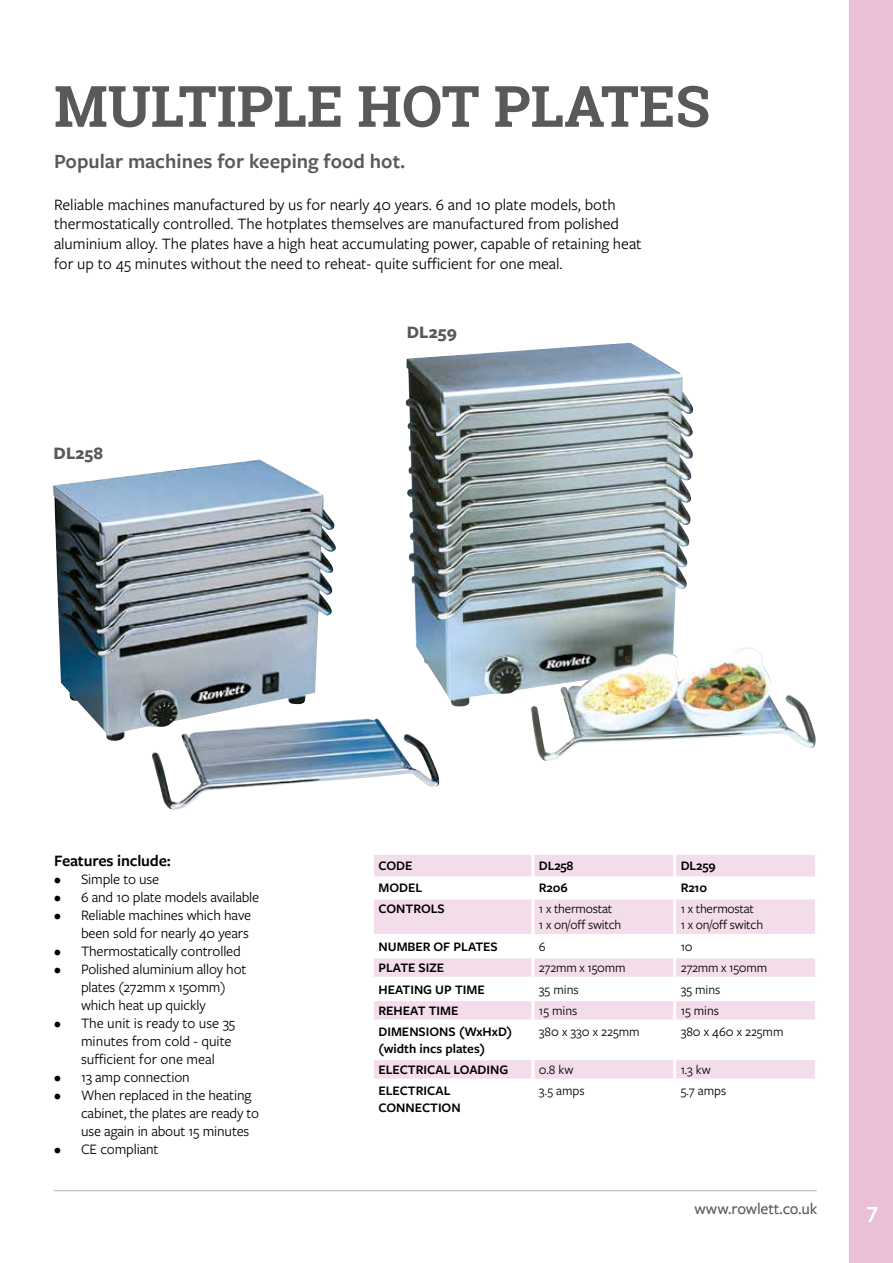
<style>
.page{position:relative;width:893px;height:1263px;background:#fff}
.page>*{position:absolute;margin:0;border:0;box-sizing:border-box;transform-origin:0 0}
.t1{font:700 57px "Roboto Slab";color:#58595b}
.t2{font:600 23.25px "Freight Sans Pro";color:#fff}
.t3{font:600 21px "Freight Sans Pro";color:#58595b}
.t4{font:700 18.15px "Freight Sans Pro";color:#58595b}
.t5{font:16.5px/19.8px "Freight Sans Pro";color:#000}
.t6{font:500 16.5px "Freight Sans Pro";letter-spacing:-.01em;color:#58595b}
.t7{font:600 16.5px "Freight Sans Pro";letter-spacing:-.01em;color:#000}
.t8{font:15px/18px "Freight Sans Pro";letter-spacing:-.01em;color:#000}
.t9{font:600 13.5px/16.2px "Freight Sans Pro";color:#000}
.t10{font:13.5px/16.2px "Freight Sans Pro";letter-spacing:-.015em;color:#000}
</style>
<div class="page">
<hr style="left:54px;top:1190px;width:763px;height:1px;background:#b5b5b6">
<div style="left:849px;top:0;width:44px;height:1263px;background:#eabfd8"></div>
<svg style="left:374px;top:855px;width:441px;height:223px;fill:#f3ddeb"></svg>
<hr style="left:531px;top:855px;width:3px;height:21px;background:#fff">
<hr style="left:673px;top:855px;width:3px;height:21px;background:#fff">
<hr style="left:531px;top:876px;width:3px;height:20px;background:#fff">
<hr style="left:673px;top:876px;width:3px;height:20px;background:#fff">
<hr style="left:371px;top:896px;width:162px;height:3px;background:#fff">
<hr style="left:533px;top:896px;width:142px;height:3px;background:#fff">
<hr style="left:531px;top:899px;width:3px;height:35px;background:#fff">
<hr style="left:675px;top:896px;width:143px;height:3px;background:#fff">
<hr style="left:673px;top:899px;width:3px;height:35px;background:#fff">
<hr style="left:371px;top:934px;width:162px;height:3px;background:#fff">
<hr style="left:533px;top:934px;width:142px;height:3px;background:#fff">
<hr style="left:531px;top:937px;width:3px;height:18px;background:#fff">
<hr style="left:675px;top:934px;width:143px;height:3px;background:#fff">
<hr style="left:673px;top:937px;width:3px;height:18px;background:#fff">
<hr style="left:371px;top:955px;width:162px;height:3px;background:#fff">
<hr style="left:533px;top:955px;width:142px;height:3px;background:#fff">
<hr style="left:531px;top:958px;width:3px;height:19px;background:#fff">
<hr style="left:675px;top:955px;width:143px;height:3px;background:#fff">
<hr style="left:673px;top:958px;width:3px;height:19px;background:#fff">
<hr style="left:371px;top:977px;width:162px;height:3px;background:#fff">
<hr style="left:533px;top:977px;width:142px;height:3px;background:#fff">
<hr style="left:531px;top:980px;width:3px;height:18px;background:#fff">
<hr style="left:675px;top:977px;width:143px;height:3px;background:#fff">
<hr style="left:673px;top:980px;width:3px;height:18px;background:#fff">
<hr style="left:371px;top:998px;width:162px;height:3px;background:#fff">
<hr style="left:533px;top:998px;width:142px;height:3px;background:#fff">
<hr style="left:531px;top:1001px;width:3px;height:18px;background:#fff">
<hr style="left:675px;top:998px;width:143px;height:3px;background:#fff">
<hr style="left:673px;top:1001px;width:3px;height:18px;background:#fff">
<hr style="left:371px;top:1019px;width:162px;height:3px;background:#fff">
<hr style="left:533px;top:1019px;width:142px;height:3px;background:#fff">
<hr style="left:531px;top:1022px;width:3px;height:35px;background:#fff">
<hr style="left:675px;top:1019px;width:143px;height:3px;background:#fff">
<hr style="left:673px;top:1022px;width:3px;height:35px;background:#fff">
<hr style="left:371px;top:1057px;width:162px;height:3px;background:#fff">
<hr style="left:533px;top:1057px;width:142px;height:3px;background:#fff">
<hr style="left:531px;top:1060px;width:3px;height:18px;background:#fff">
<hr style="left:675px;top:1057px;width:143px;height:3px;background:#fff">
<hr style="left:673px;top:1060px;width:3px;height:18px;background:#fff">
<img style="left:53px;top:459px;width:387px;height:351px">
<img style="left:405px;top:359px;width:411px;height:402px">
<h1 class="t1" style="left:54px;top:67px;width:657px">MULTIPLE HOT PLATES</h1>
<h3 class="t3" style="left:54px;top:147px;width:353px">Popular machines for keeping food hot.</h3>
<p class="t5" style="left:54px;top:194px;width:589px">Reliable machines manufactured by us for nearly 40 years. 6 and 10 plate models, both thermostatically controlled. The hotplates themselves are manufactured from polished aluminium alloy. The plates have a high heat accumulating power, capable of retaining heat for up to 45 minutes without the need to reheat- quite sufficient for one meal.</p>
<p class="t4" style="left:54px;top:441px;width:51px">DL258</p>
<p class="t4" style="left:407px;top:320px;width:52px">DL259</p>
<p class="t7" style="left:54px;top:850px;width:119px">Features include:</p>
<p class="t8" style="left:54px;top:870px;width:107px">• Simple to use</p>
<p class="t8" style="left:54px;top:888px;width:207px">• 6 and 10 plate models available</p>
<p class="t8" style="left:54px;top:906px;width:199px;text-align:right">• Reliable machines which have been sold for nearly 40 years</p>
<p class="t8" style="left:54px;top:942px;width:188px">• Thermostatically controlled</p>
<p class="t8" style="left:81px;top:960px;width:167px;text-indent:-27px">• Polished aluminium alloy hot plates (272mm x 150mm) which heat up quickly</p>
<p class="t8" style="left:81px;top:1014px;width:156px;text-indent:-27px">• The unit is ready to use 35 minutes from cold - quite sufficient for one meal</p>
<p class="t8" style="left:54px;top:1068px;width:137px">• 13 amp connection</p>
<p class="t8" style="left:81px;top:1086px;width:180px;text-indent:-27px">• When replaced in the heating cabinet, the plates are ready to use again in about 15 minutes</p>
<p class="t8" style="left:54px;top:1140px;width:106px">• CE compliant</p>
<p class="t9" style="left:378px;top:857px;width:36px">CODE</p>
<p class="t9" style="left:539px;top:857px;width:36px">DL258</p>
<p class="t9" style="left:681px;top:857px;width:36px">DL259</p>
<p class="t9" style="left:378px;top:879px;width:45px">MODEL</p>
<p class="t9" style="left:539px;top:879px;width:30px">R206</p>
<p class="t9" style="left:681px;top:879px;width:28px">R210</p>
<p class="t9" style="left:378px;top:900px;width:68px">CONTROLS</p>
<p class="t10" style="left:539px;top:900px;width:84px">1 x thermostat<br>1 x on/off switch</p>
<p class="t10" style="left:681px;top:900px;width:84px">1 x thermostat<br>1 x on/off switch</p>
<p class="t9" style="left:378px;top:938px;width:121px">NUMBER OF PLATES</p>
<p class="t10" style="left:539px;top:938px;width:8px">6</p>
<p class="t10" style="left:681px;top:938px;width:14px">10</p>
<p class="t9" style="left:378px;top:959px;width:67px">PLATE SIZE</p>
<p class="t10" style="left:539px;top:959px;width:88px">272mm x 150mm</p>
<p class="t10" style="left:681px;top:959px;width:88px">272mm x 150mm</p>
<p class="t9" style="left:378px;top:981px;width:108px">HEATING UP TIME</p>
<p class="t10" style="left:539px;top:980px;width:41px">35 mins</p>
<p class="t10" style="left:681px;top:980px;width:41px">35 mins</p>
<p class="t9" style="left:378px;top:1002px;width:82px">REHEAT TIME</p>
<p class="t10" style="left:539px;top:1002px;width:40px">15 mins</p>
<p class="t10" style="left:681px;top:1002px;width:40px">15 mins</p>
<p class="t9" style="left:378px;top:1023px;width:135px">DIMENSIONS (WxHxD) (width incs plates)</p>
<p class="t10" style="left:539px;top:1023px;width:102px">380 x 330 x 225mm</p>
<p class="t10" style="left:681px;top:1023px;width:104px">380 x 460 x 225mm</p>
<p class="t9" style="left:378px;top:1061px;width:131px">ELECTRICAL LOADING</p>
<p class="t10" style="left:539px;top:1061px;width:36px">0.8 kw</p>
<p class="t10" style="left:681px;top:1061px;width:32px">1.3 kw</p>
<p class="t9" style="left:378px;top:1082px;width:84px">ELECTRICAL<br>CONNECTION</p>
<p class="t10" style="left:539px;top:1082px;width:47px">3.5 amps</p>
<p class="t10" style="left:681px;top:1082px;width:47px">5.7 amps</p>
<p class="t6" style="left:694px;top:1197px;width:124px">www.rowlett.co.uk</p>
<h2 class="t2" style="left:867px;top:1195px;width:13px">7</h2>
</div>
